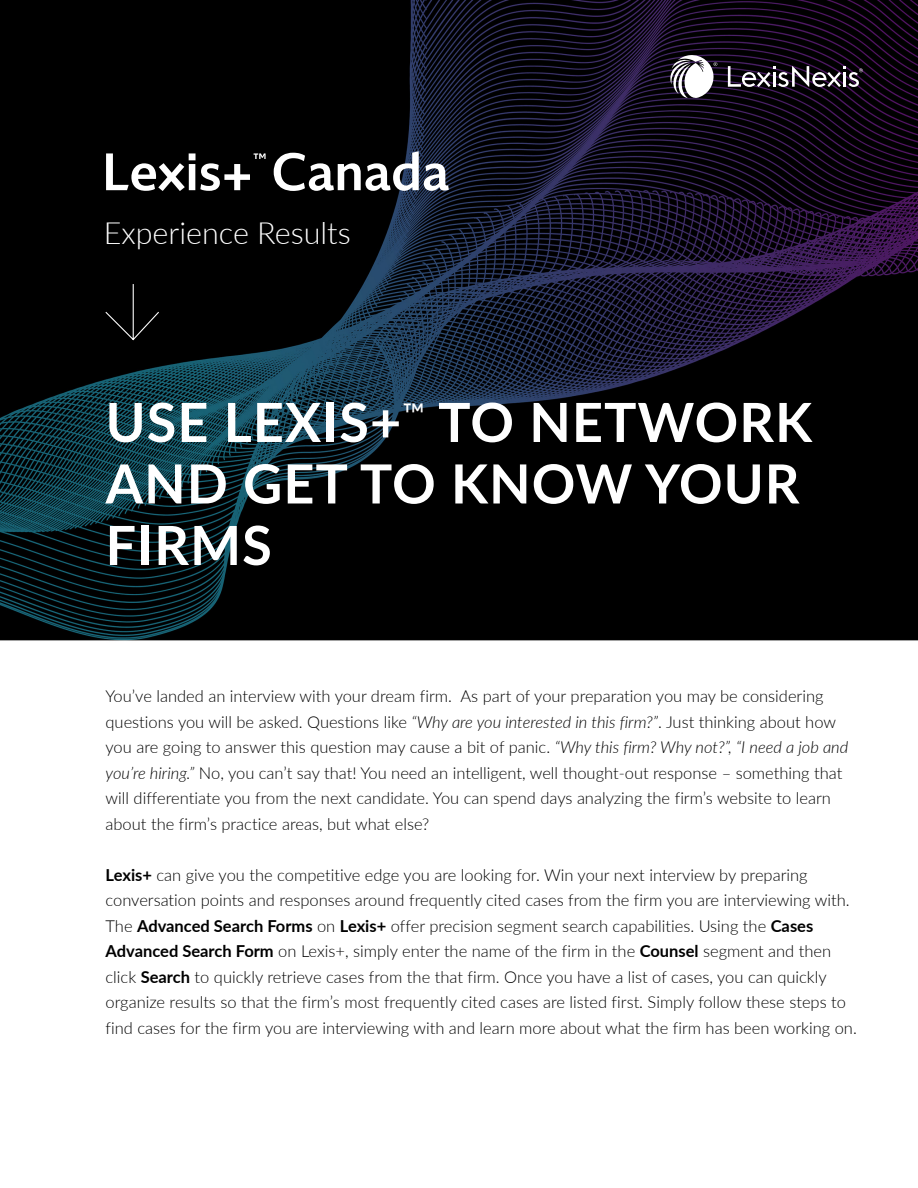
<style>
.page{position:relative;width:918px;height:1188px;background:#fff}
.page>*{position:absolute;margin:0;border:0;box-sizing:border-box;transform-origin:0 0}
.t1{font:700 54px/61.5px "Lato";letter-spacing:.02em;color:#fff}
.t2{font:300 30.6px "Lato";color:#fff}
.t3{font:300 16.5px/25.5px "Lato";color:#000}
.s1{font-style:italic}
.s2{font-weight:700}
</style>
<div class="page">
<img style="left:0;top:0;width:918px;height:641px">
<svg style="left:728px;top:66px;width:135px;height:21px"></svg>
<svg style="left:668px;top:54px;width:49px;height:45px"></svg>
<svg style="left:104px;top:283px;width:56px;height:58px;background:#0b0b0b"></svg>
<svg style="left:274px;top:151px;width:175px;height:40px"></svg>
<svg style="left:106px;top:153px;width:160px;height:38px"></svg>
<h2 class="t2" style="left:104px;top:212px;width:249px">Experience Results</h2>
<h1 class="t1" style="left:106px;top:389px;width:708px">USE LEXIS+<sup>™</sup> TO NETWORK<br>AND GET TO KNOW YOUR<br>FIRMS</h1>
<p class="t3" style="left:106px;top:683px;width:744px">You’ve landed an interview with your dream firm. As part of your preparation you may be considering questions you will be asked. Questions like <span class="s1">“Why are you interested in this firm?”</span>. Just thinking about how you are going to answer this question may cause a bit of panic. <span class="s1">“Why this firm? Why not?”, “I need a job and you’re hiring.”</span> No, you can’t say that! You need an intelligent, well thought-out response – something that will differentiate you from the next candidate. You can spend days analyzing the firm’s website to learn about the firm’s practice areas, but what else?</p>
<p class="t3" style="left:106px;top:862px;width:753px"><span class="s2">Lexis+</span> can give you the competitive edge you are looking for. Win your next interview by preparing conversation points and responses around frequently cited cases from the firm you are interviewing with.<br>The <span class="s2">Advanced Search Forms</span> on <span class="s2">Lexis+</span> offer precision segment search capabilities. Using the <span class="s2">Cases Advanced Search Form</span> on Lexis+, simply enter the name of the firm in the <span class="s2">Counsel</span> segment and then click <span class="s2">Search</span> to quickly retrieve cases from the that firm. Once you have a list of cases, you can quickly organize results so that the firm’s most frequently cited cases are listed first. Simply follow these steps to find cases for the firm you are interviewing with and learn more about what the firm has been working on.</p>
</div>
